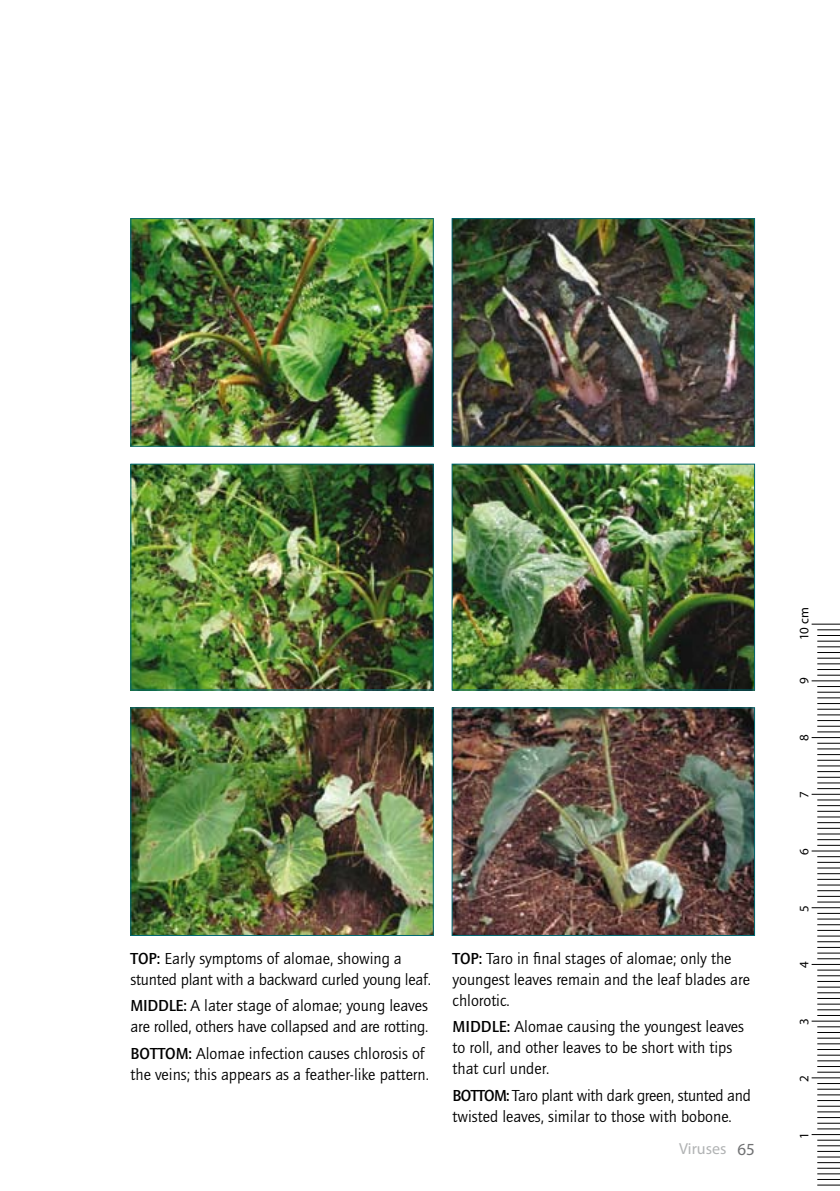
<style>
.page{position:relative;width:840px;height:1191px;background:#fff}
.page>*{position:absolute;margin:0;border:0;box-sizing:border-box;transform-origin:0 0}
.t1{font:16.4px/21px "Quay Sans EF";color:#000}
.t2{font:16px "Myriad Pro";color:#b1b3b4}
.t3{font:13px "Myriad Pro";color:#000}
.s1{font-weight:500}
.s2{font-size:17px;color:#707173}
</style>
<div class="page">
<svg style="left:811px;top:623px;width:28px;height:562px"></svg>
<img style="left:453px;top:220px;width:299px;height:224px">
<div style="left:451px;top:218px;width:303px;height:228px;border:1px solid #006871"></div>
<img style="left:453px;top:466px;width:299px;height:222px">
<div style="left:451px;top:464px;width:303px;height:226px;border:1px solid #006871"></div>
<img style="left:132px;top:220px;width:299px;height:224px">
<div style="left:130px;top:218px;width:303px;height:228px;border:1px solid #006871"></div>
<img style="left:453px;top:709px;width:299px;height:224px">
<div style="left:451px;top:707px;width:303px;height:228px;border:1px solid #006871"></div>
<img style="left:132px;top:466px;width:299px;height:222px">
<div style="left:130px;top:464px;width:303px;height:226px;border:1px solid #006871"></div>
<img style="left:132px;top:709px;width:299px;height:224px">
<div style="left:130px;top:707px;width:303px;height:228px;border:1px solid #006871"></div>
<p class="t1" style="left:130px;top:948px;width:302px"><span class="s1">TOP:</span> Early symptoms of alomae, showing a stunted plant with a backward curled young leaf.</p>
<p class="t1" style="left:130px;top:995px;width:299px"><span class="s1">MIDDLE:</span> A later stage of alomae; young leaves are rolled, others have collapsed and are rotting.</p>
<p class="t1" style="left:130px;top:1043px;width:300px"><span class="s1">BOTTOM:</span> Alomae infection causes chlorosis of the veins; this appears as a feather-like pattern.</p>
<p class="t1" style="left:452px;top:948px;width:299px"><span class="s1">TOP:</span> Taro in final stages of alomae; only the youngest leaves remain and the leaf blades are chlorotic.</p>
<p class="t1" style="left:452px;top:1016px;width:293px"><span class="s1">MIDDLE:</span> Alomae causing the youngest leaves to roll, and other leaves to be short with tips that curl under.</p>
<p class="t1" style="left:452px;top:1085px;width:299px"><span class="s1">BOTTOM:</span> Taro plant with dark green, stunted and twisted leaves, similar to those with bobone.</p>
<p class="t2" style="left:679px;top:1139px;width:77px">Viruses <span class="s2">65</span></p>
<p class="t3" style="left:795px;top:640px;width:34px;rotate:-90deg">10 cm</p>
<p class="t3" style="left:795px;top:684px;width:8px;rotate:-90deg">9</p>
<p class="t3" style="left:795px;top:741px;width:8px;rotate:-90deg">8</p>
<p class="t3" style="left:795px;top:798px;width:8px;rotate:-90deg">7</p>
<p class="t3" style="left:795px;top:855px;width:8px;rotate:-90deg">6</p>
<p class="t3" style="left:795px;top:911px;width:8px;rotate:-90deg">5</p>
<p class="t3" style="left:795px;top:968px;width:8px;rotate:-90deg">4</p>
<p class="t3" style="left:795px;top:1025px;width:8px;rotate:-90deg">3</p>
<p class="t3" style="left:795px;top:1082px;width:8px;rotate:-90deg">2</p>
<p class="t3" style="left:795px;top:1138px;width:8px;rotate:-90deg">1</p>
</div>
